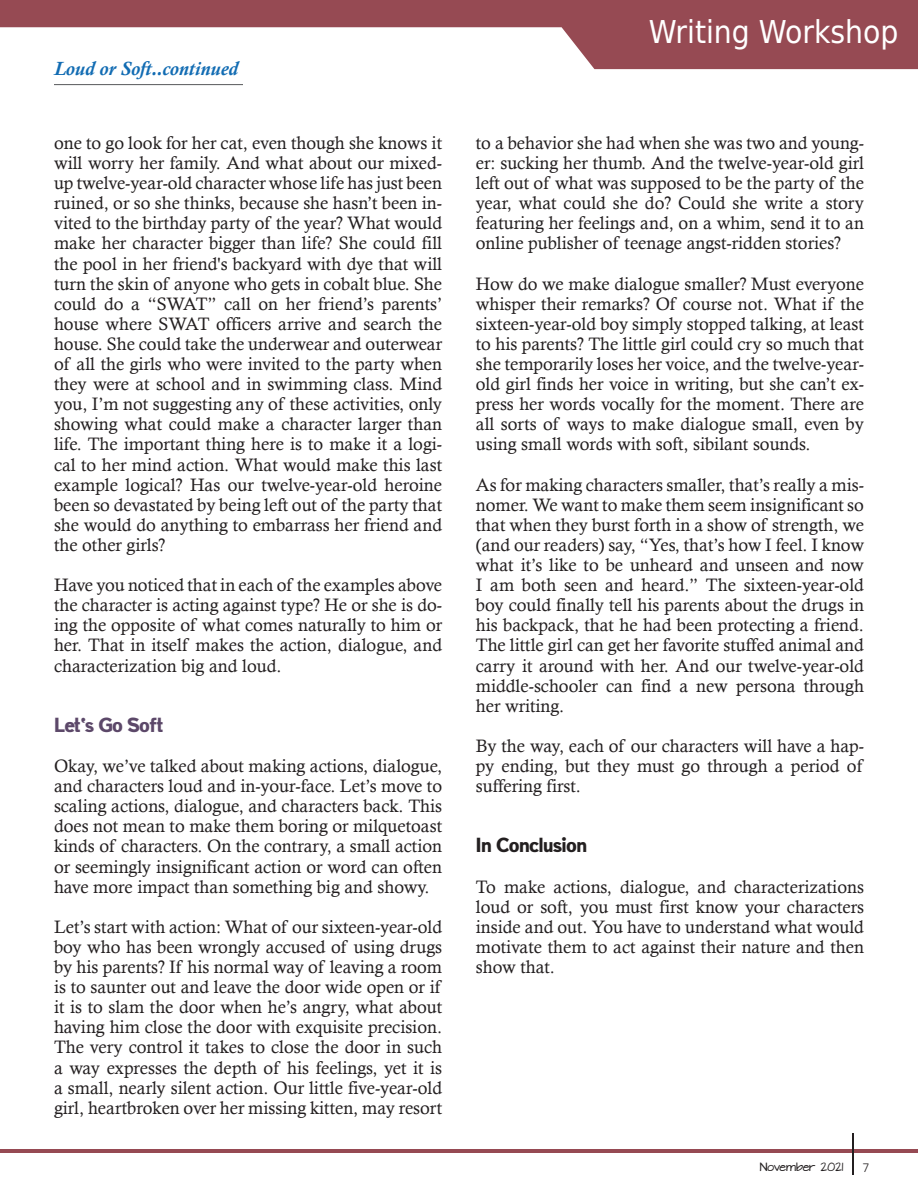
<style>
.page{position:relative;width:918px;height:1188px;background:#fff}
.page>*{position:absolute;margin:0;border:0;box-sizing:border-box;transform-origin:0 0}
.t1{font:31.5px "DejaVu Sans Condensed";color:#fff}
.t2{font:italic 700 19.5px "Calisto";color:#126cb3}
.t3{font:19.5px "Maximum Impact";color:#231f20}
.t4{font:19.5px "Maximum Impact";color:#5c4869}
.t5{font:18px/20.1px "Calisto";color:#231f20;text-align:justify}
.t6{font:300 13.5px "Calibri";color:#231f20}
.t7{font:10.2px "Architects Daughter";color:#231f20}
</style>
<div class="page">
<hr style="left:0;top:1149px;width:918px;height:4px;background:#964a53">
<hr style="left:852px;top:1133px;width:2px;height:42px;background:#231f20">
<svg style="left:0;top:0;width:918px;height:69px;fill:#964a53"></svg>
<hr style="left:54px;top:84px;width:189px;height:1px;background:#57585a">
<p class="t2" style="left:54px;top:57px;width:186px">Loud or Soft..continued</p>
<p class="t5" style="left:54px;top:133px;width:390px">one to go look for her cat, even though she knows it will worry her family. And what about our mixed&shy;up twelve-year-old character whose life has just been ruined, or so she thinks, because she hasn’t been in&shy;vited to the birthday party of the year? What would make her character bigger than life? She could fill the pool in her friend's backyard with dye that will turn the skin of anyone who gets in cobalt blue. She could do a “SWAT” call on her friend’s parents’ house where SWAT officers arrive and search the house. She could take the underwear and outerwear of all the girls who were invited to the party when they were at school and in swimming class. Mind you, I’m not suggesting any of these activities, only showing what could make a character larger than life. The important thing here is to make it a logi&shy;cal to her mind action. What would make this last example logical? Has our twelve-year-old heroine been so devastated by being left out of the party that she would do anything to embarrass her friend and the other girls?</p>
<p class="t5" style="left:54px;top:575px;width:390px">Have you noticed that in each of the examples above the character is acting against type? He or she is do&shy;ing the opposite of what comes naturally to him or her. That in itself makes the action, dialogue, and characterization big and loud.</p>
<p class="t4" style="left:54px;top:713px;width:111px">Let's Go Soft</p>
<p class="t5" style="left:54px;top:756px;width:390px">Okay, we’ve talked about making actions, dialogue, and characters loud and in-your-face. Let’s move to scaling actions, dialogue, and characters back. This does not mean to make them boring or milquetoast kinds of characters. On the contrary, a small action or seemingly insignificant action or word can often have more impact than something big and showy.</p>
<p class="t5" style="left:54px;top:916px;width:390px">Let’s start with action: What of our sixteen-year-old boy who has been wrongly accused of using drugs by his parents? If his normal way of leaving a room is to saunter out and leave the door wide open or if it is to slam the door when he’s angry, what about having him close the door with exquisite precision.<br>The very control it takes to close the door in such a way expresses the depth of his feelings, yet it is a small, nearly silent action. Our little five-year-old girl, heartbroken over her missing kitten, may resort</p>
<p class="t1" style="left:649px;top:7px;width:251px">Writing Workshop</p>
<p class="t5" style="left:476px;top:133px;width:390px">to a behavior she had when she was two and young&shy;er: sucking her thumb. And the twelve-year-old girl left out of what was supposed to be the party of the year, what could she do? Could she write a story featuring her feelings and, on a whim, send it to an online publisher of teenage angst-ridden stories?</p>
<p class="t5" style="left:476px;top:273px;width:390px">How do we make dialogue smaller? Must everyone whisper their remarks? Of course not. What if the sixteen-year-old boy simply stopped talking, at least to his parents? The little girl could cry so much that she temporarily loses her voice, and the twelve-year&shy;old girl finds her voice in writing, but she can’t ex&shy;press her words vocally for the moment. There are all sorts of ways to make dialogue small, even by using small words with soft, sibilant sounds.</p>
<p class="t5" style="left:476px;top:474px;width:390px">As for making characters smaller, that’s really a mis&shy;nomer. We want to make them seem insignificant so that when they burst forth in a show of strength, we (and our readers) say, “Yes, that’s how I feel. I know what it’s like to be unheard and unseen and now I am both seen and heard.” The sixteen-year-old boy could finally tell his parents about the drugs in his backpack, that he had been protecting a friend.<br>The little girl can get her favorite stuffed animal and carry it around with her. And our twelve-year-old middle-schooler can find a new persona through her writing.</p>
<p class="t5" style="left:476px;top:736px;width:390px">By the way, each of our characters will have a hap&shy;py ending, but they must go through a period of suffering first.</p>
<p class="t3" style="left:476px;top:833px;width:113px">In Conclusion</p>
<p class="t5" style="left:476px;top:876px;width:390px">To make actions, dialogue, and characterizations loud or soft, you must first know your characters inside and out. You have to understand what would motivate them to act against their nature and then show that.</p>
<p class="t7" style="left:760px;top:1159px;width:85px">November 2021</p>
<p class="t6" style="left:862px;top:1159px;width:8px">7</p>
</div>
